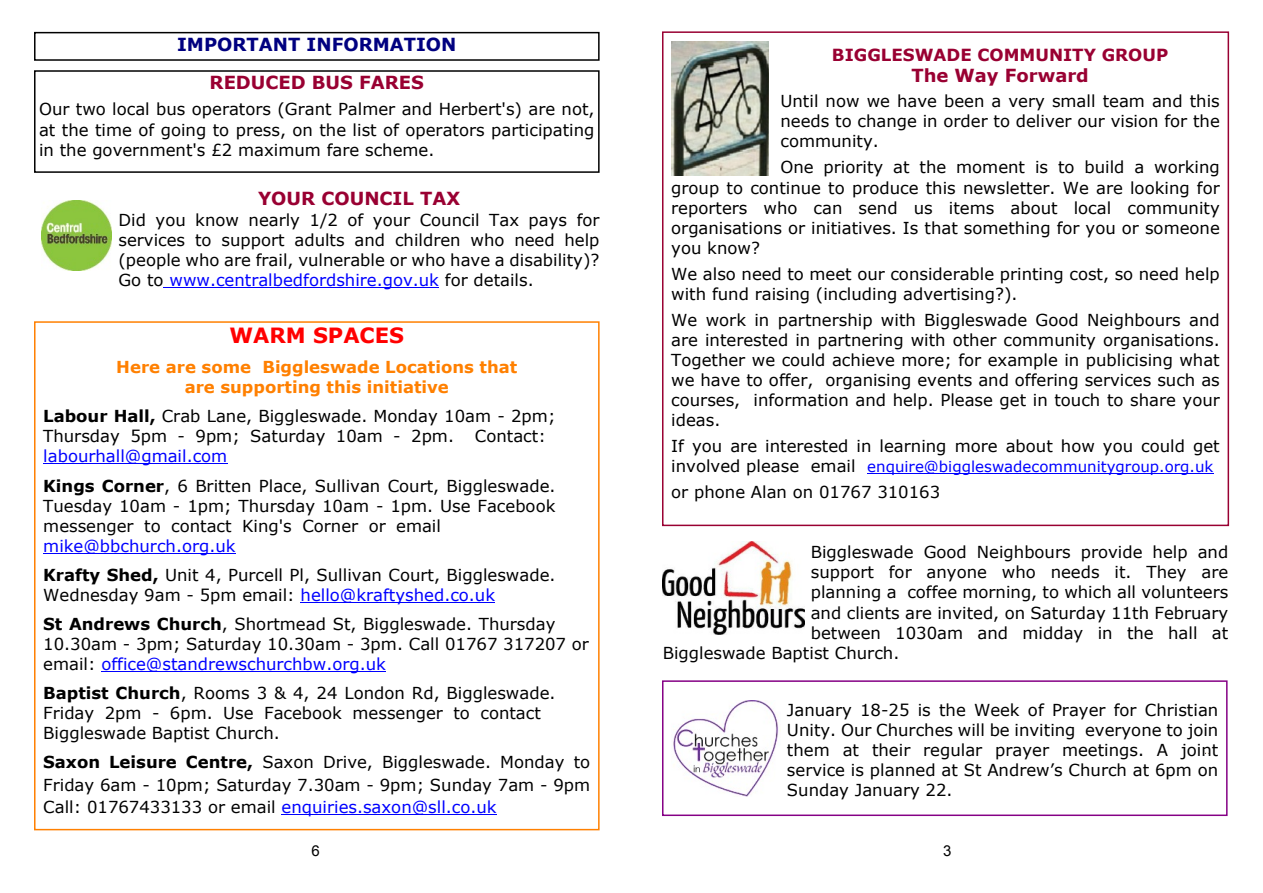
<style>
.page{position:relative;width:1263px;height:893px;background:#fff}
.page>*{position:absolute;margin:0;border:0;box-sizing:border-box;transform-origin:0 0}
.t1{font:700 21px "Verdana";color:#f00}
.t2{font:700 18px "Verdana";color:#990032}
.t3{font:700 18px "Verdana";color:#000080}
.t4{font:700 16.65px "Verdana";color:#990032}
.t5{font:16.5px/20.1px "Verdana";color:#000}
.t6{font:700 16.5px/20.1px "Verdana";color:#ff8000;text-align:center}
.t7{font:15px "Verdana";color:#00f}
.t8{font:15px "Arial";color:#000}
.s1{color:#00f}
.s2{font-weight:700}
.s3{font-size:16.5px;color:#000}
</style>
<div class="page">
<div style="left:34px;top:32px;width:566px;height:29px;border:2px solid #000"></div>
<div style="left:34px;top:321px;width:566px;height:509px;border:2px solid #ff8000"></div>
<hr style="left:43px;top:463px;width:184px;height:1px;background:#00f">
<hr style="left:43px;top:553px;width:193px;height:1px;background:#00f">
<hr style="left:301px;top:602px;width:194px;height:1px;background:#00f">
<hr style="left:101px;top:671px;width:285px;height:1px;background:#00f">
<hr style="left:282px;top:814px;width:215px;height:1px;background:#00f">
<div style="left:34px;top:70px;width:566px;height:103px;border:2px solid #000"></div>
<hr style="left:164px;top:287px;width:275px;height:1px;background:#00f">
<img style="left:41px;top:200px;width:71px;height:71px">
<div style="left:662px;top:31px;width:567px;height:495px;border:2px solid #990032"></div>
<hr style="left:867px;top:473px;width:346px;height:1px;background:#00f">
<img style="left:671px;top:41px;width:97px;height:135px">
<img style="left:663px;top:542px;width:141px;height:93px">
<div style="left:662px;top:680px;width:565px;height:136px;border:2px solid #850085"></div>
<img style="left:673px;top:700px;width:106px;height:96px">
<p class="t3" style="left:177px;top:37px;width:281px">IMPORTANT INFORMATION</p>
<p class="t2" style="left:210px;top:75px;width:216px">REDUCED BUS FARES</p>
<p class="t5" style="left:39px;top:101px;width:557px;text-align:justify">Our two local bus operators (Grant Palmer and Herbert's) are not, at the time of going to press, on the list of operators participating in the government's £2 maximum fare scheme.</p>
<p class="t2" style="left:258px;top:191px;width:204px">YOUR COUNCIL TAX</p>
<p class="t5" style="left:118px;top:211px;width:483px;text-align:justify">Did you know nearly 1/2 of your Council Tax pays for services to support adults and children who need help (people who are frail, vulnerable or who have a disability)?<br>Go to <span class="s1">www.centralbedfordshire.gov.uk</span> for details.</p>
<p class="t1" style="left:230px;top:327px;width:176px">WARM SPACES</p>
<p class="t6" style="left:116px;top:358px;width:402px">Here are some Biggleswade Locations that are supporting this initiative</p>
<p class="t5" style="left:43px;top:408px;width:514px"><span class="s2">Labour Hall,</span> Crab Lane, Biggleswade. Monday 10am - 2pm;<br>Thursday 5pm - 9pm; Saturday 10am - 2pm.</p>
<p class="t5" style="left:475px;top:428px;width:72px">Contact:</p>
<p class="t5" style="left:43px;top:443px;width:514px;line-height:29.1px"><span class="s1">labourhall@gmail.com<br></span><span class="s2">Kings Corner</span>, 6 Britten Place, Sullivan Court, Biggleswade.</p>
<p class="t5" style="left:43px;top:497px;width:514px">Tuesday 10am - 1pm; Thursday 10am - 1pm. Use Facebook messenger to contact King's Corner or email</p>
<p class="t5" style="left:43px;top:533px;width:514px;line-height:29.1px"><span class="s1">mike@bbchurch.org.uk<br></span><span class="s2">Krafty Shed,</span> Unit 4, Purcell Pl, Sullivan Court, Biggleswade.</p>
<p class="t5" style="left:43px;top:582px;width:514px;line-height:29.1px">Wednesday 9am - 5pm email: <span class="s1">hello@kraftyshed.co.uk<br></span><span class="s2">St Andrews Church</span>, Shortmead St, Biggleswade. Thursday</p>
<p class="t5" style="left:43px;top:635px;width:547px">10.30am - 3pm; Saturday 10.30am - 3pm. Call 01767 317207 or email: <span class="s1">office@standrewschurchbw.org.uk</span></p>
<p class="t5" style="left:43px;top:684px;width:514px"><span class="s2">Baptist Church</span>, Rooms 3 &amp; 4, 24 London Rd, Biggleswade.<br>Friday 2pm - 6pm. Use Facebook messenger to contact<br>Biggleswade Baptist Church.</p>
<p class="t5" style="left:43px;top:752px;width:548px;line-height:22.4px;text-align:justify"><span class="s2">Saxon Leisure Centre,</span> Saxon Drive, Biggleswade. Monday to Friday 6am - 10pm; Saturday 7.30am - 9pm; Sunday 7am - 9pm Call: 01767433133 or email <span class="s1">enquiries.saxon@sll.co.uk</span></p>
<p class="t8" style="left:312px;top:845px;width:10px">6</p>
<p class="t4" style="left:832px;top:48px;width:338px">BIGGLESWADE COMMUNITY GROUP</p>
<p class="t2" style="left:911px;top:69px;width:179px">The Way Forward</p>
<p class="t5" style="left:780px;top:93px;width:441px;text-align:justify">Until now we have been a very small team and this needs to change in order to deliver our vision for the community.</p>
<p class="t5" style="left:671px;top:159px;width:550px;text-align:justify;text-indent:109px">One priority at the moment is to build a working group to continue to produce this newsletter. We are looking for reporters who can send us items about local community organisations or initiatives. Is that something for you or someone you know?</p>
<p class="t5" style="left:671px;top:265px;width:550px">We also need to meet our considerable printing cost, so need help with fund raising (including advertising?).</p>
<p class="t5" style="left:671px;top:311px;width:550px;text-align:justify">We work in partnership with Biggleswade Good Neighbours and are interested in partnering with other community organisations.<br>Together we could achieve more; for example in publicising what we have to offer, organising events and offering services such as courses, information and help. Please get in touch to share your ideas.</p>
<p class="t5" style="left:671px;top:438px;width:550px">If you are interested in learning more about how you could get</p>
<p class="t7" style="left:671px;top:461px;width:544px"><span class="s3">involved please email</span> enquire@biggleswadecommunitygroup.org.uk</p>
<p class="t5" style="left:671px;top:484px;width:270px">or phone Alan on 01767 310163</p>
<p class="t5" style="left:811px;top:544px;width:419px">Biggleswade Good Neighbours provide help and</p>
<p class="t5" style="left:811px;top:564px;width:419px">support for anyone who needs it. They are</p>
<p class="t5" style="left:811px;top:584px;width:419px">planning a coffee morning, to which all volunteers</p>
<p class="t5" style="left:811px;top:604px;width:419px">and clients are invited, on Saturday 11th February</p>
<p class="t5" style="left:811px;top:624px;width:419px">between 1030am and midday in the hall at</p>
<p class="t5" style="left:663px;top:644px;width:238px">Biggleswade Baptist Church.</p>
<p class="t5" style="left:787px;top:701px;width:433px;text-align:justify">January 18-25 is the Week of Prayer for Christian Unity. Our Churches will be inviting everyone to join them at their regular prayer meetings. A joint service is planned at St Andrew’s Church at 6pm on Sunday January 22.</p>
<p class="t8" style="left:943px;top:845px;width:10px">3</p>
</div>
